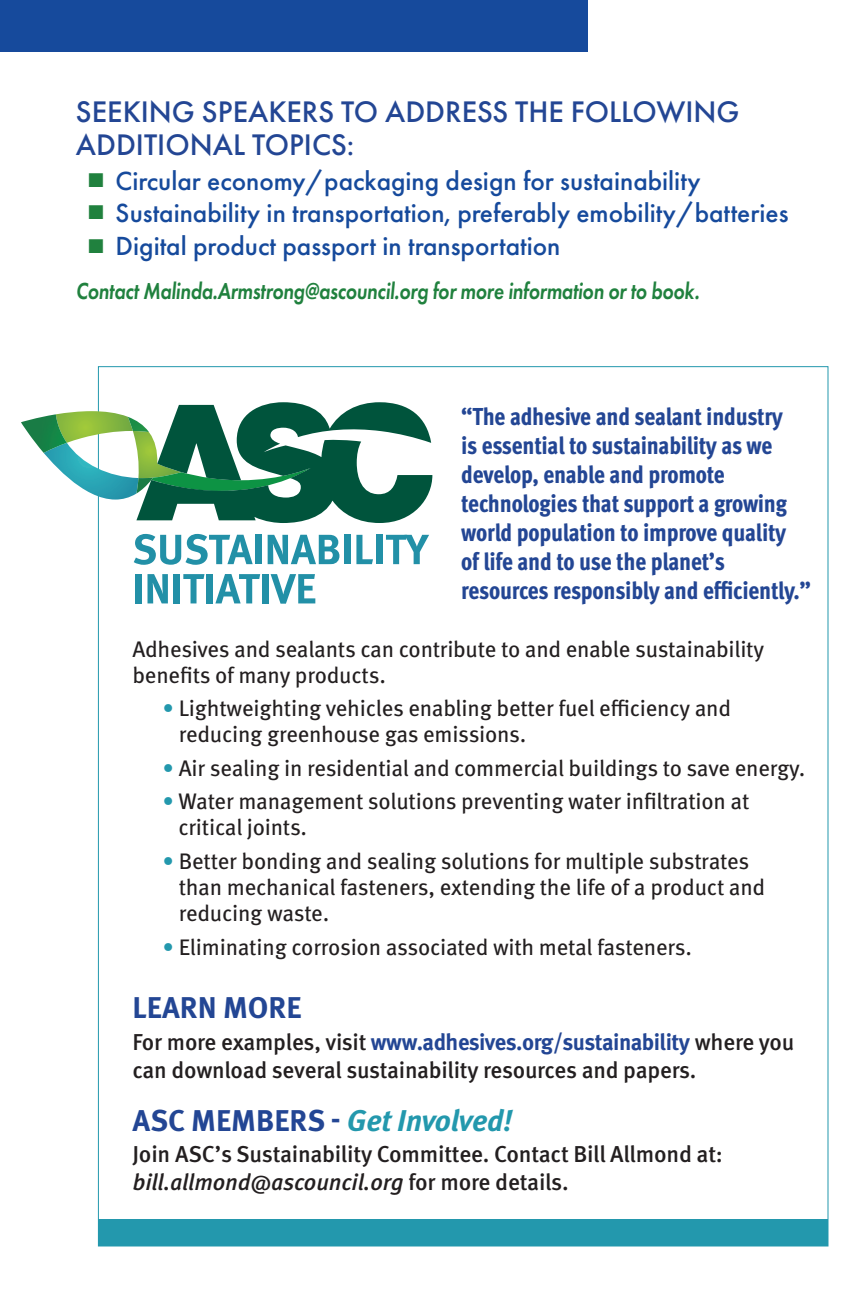
<style>
.page{position:relative;width:864px;height:1296px;background:#fff}
.page>*{position:absolute;margin:0;border:0;box-sizing:border-box;transform-origin:0 0}
.t1{font:500 30.8px/32.6px "Futura PT";color:#234694}
.t2{font:italic 700 30px "Meta Pro";letter-spacing:-.015em;color:#2398ad}
.t3{font:700 30px "Meta Pro";color:#234694}
.t4{font:500 27.2px "Futura PT";color:#164a9c}
.t5{font:800 condensed 24.4px/29px "Meta Pro";letter-spacing:-.01em;color:#234694}
.t6{font:italic 600 24px "Futura PT";letter-spacing:-.01em;color:#20813e;scale:.82 1}
.t7{font:500 23px/28px "Meta Pro";letter-spacing:-.01em;color:#231f20}
.t8{font:22.4px/26px "Meta Pro";letter-spacing:-.01em;color:#231f20}
.s1{color:#20813e}
.s2{color:#2398ad}
.s3{font-weight:700;color:#234694}
.s4{font-style:normal;color:#234694}
.s5{font-style:italic}
</style>
<div class="page">
<div style="left:98px;top:1219px;width:730px;height:27px;background:#2398ad"></div>
<div style="left:0;top:0;width:587px;height:51px;background:#164a9c"></div>
<svg style="left:21px;top:402px;width:411px;height:121px"></svg>
<svg style="left:134px;top:534px;width:119px;height:31px"></svg>
<div style="left:255px;top:535px;width:7px;height:29px;background:#2290a7"></div>
<svg style="left:268px;top:535px;width:71px;height:29px"></svg>
<div style="left:344px;top:535px;width:6px;height:29px;background:#2290a7"></div>
<svg style="left:356px;top:535px;width:17px;height:29px"></svg>
<div style="left:376px;top:535px;width:6px;height:29px;background:#2290a7"></div>
<svg style="left:386px;top:535px;width:43px;height:29px"></svg>
<div style="left:135px;top:574px;width:7px;height:29px;background:#2290a7"></div>
<svg style="left:148px;top:574px;width:20px;height:29px"></svg>
<div style="left:174px;top:574px;width:6px;height:29px;background:#2290a7"></div>
<svg style="left:183px;top:574px;width:22px;height:29px"></svg>
<div style="left:207px;top:574px;width:6px;height:29px;background:#2290a7"></div>
<svg style="left:215px;top:574px;width:45px;height:29px"></svg>
<div style="left:262px;top:574px;width:6px;height:29px;background:#2290a7"></div>
<svg style="left:271px;top:574px;width:44px;height:30px"></svg>
<h1 class="t1" style="left:76px;top:95px;width:665px">SEEKING SPEAKERS TO ADDRESS THE FOLLOWING<br>ADDITIONAL TOPICS:</h1>
<p class="t4" style="left:89px;top:164px;width:614px"><span class="s1">■</span> Circular economy/packaging design for sustainability</p>
<p class="t4" style="left:89px;top:197px;width:701px"><span class="s1">■</span> Sustainability in transportation, preferably emobility/batteries</p>
<p class="t4" style="left:89px;top:230px;width:473px"><span class="s1">■</span> Digital product passport in transportation</p>
<p class="t6" style="left:76px;top:275px;width:762px">Contact Malinda.Armstrong@ascouncil.org for more information or to book.</p>
<p class="t5" style="left:461px;top:401px;width:351px">“The adhesive and sealant industry<br>is essential to sustainability as we develop, enable and promote technologies that support a growing world population to improve quality<br>of life and to use the planet’s resources responsibly and efficiently.”</p>
<p class="t8" style="left:132px;top:634px;width:633px">Adhesives and sealants can contribute to and enable sustainability benefits of many products.</p>
<p class="t8" style="left:179px;top:694px;width:554px;text-indent:-16px"><span class="s2">•</span> Lightweighting vehicles enabling better fuel efficiency and reducing greenhouse gas emissions.</p>
<p class="t8" style="left:162px;top:754px;width:644px"><span class="s2">•</span> Air sealing in residential and commercial buildings to save energy.</p>
<p class="t8" style="left:178px;top:787px;width:573px;text-indent:-16px"><span class="s2">•</span> Water management solutions preventing water infiltration at critical joints.</p>
<p class="t8" style="left:179px;top:847px;width:588px;text-indent:-16px"><span class="s2">•</span> Better bonding and sealing solutions for multiple substrates than mechanical fasteners, extending the life of a product and reducing waste.</p>
<p class="t8" style="left:162px;top:932px;width:531px"><span class="s2">•</span> Eliminating corrosion associated with metal fasteners.</p>
<h2 class="t3" style="left:133px;top:984px;width:170px">LEARN MORE</h2>
<p class="t7" style="left:132px;top:1026px;width:663px">For more examples, visit <span class="s3">www.adhesives.org/sustainability</span> where you can download several sustainability resources and papers.</p>
<h2 class="t2" style="left:133px;top:1097px;width:382px"><span class="s4">ASC MEMBERS -</span> Get Involved!</h2>
<p class="t7" style="left:132px;top:1139px;width:592px">Join ASC’s Sustainability Committee. Contact Bill Allmond at: <span class="s5">bill.allmond@ascouncil.org</span> for more details.</p>
</div>
